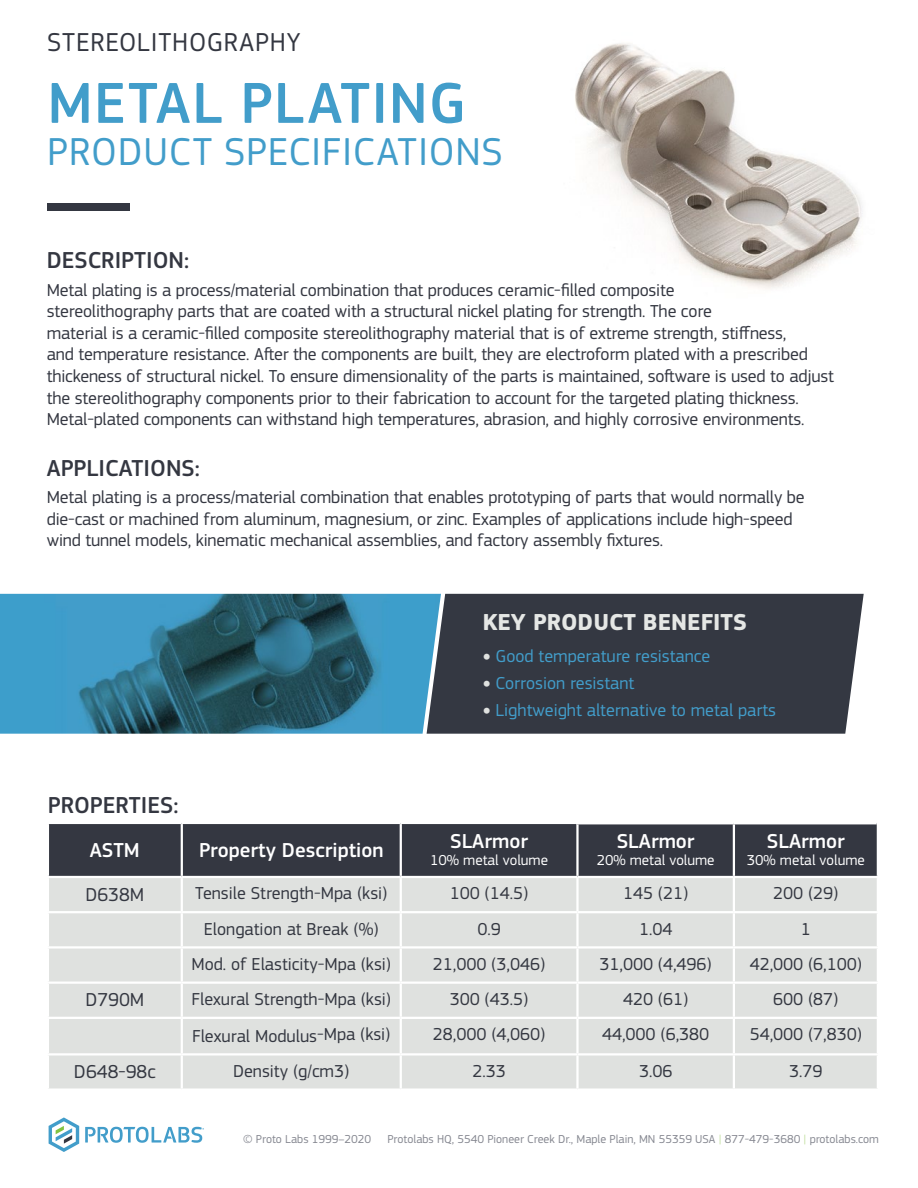
<style>
.page{position:relative;width:918px;height:1188px;background:#fff}
.page>*{position:absolute;margin:0;border:0;box-sizing:border-box;transform-origin:0 0}
.t1{font:500 60px "PF Square Sans Pro";letter-spacing:.02em;color:#429dca}
.t2{font:40.5px "PF Square Sans Pro";letter-spacing:.02em;color:#429dca}
.t3{font:27px "PF Square Sans Pro";letter-spacing:.03em;color:#343741}
.t4{font:500 24px "PF Square Sans Pro";color:#343741}
.t5{font:700 24px "PF Square Sans Pro";color:#e5e7e5}
.t6{font:500 21px "PF Square Sans Pro";color:#fff}
.t7{font:19.5px "PF Square Sans Pro";color:#343741}
.t8{font:18px/21.6px "PF Square Sans Pro";letter-spacing:-.01em;color:#343741}
.t9{font:18px "PF Square Sans Pro";color:#429dca}
.t10{font:15px "PF Square Sans Pro";color:#fff}
.t11{font:12px "PF Square Sans Pro";color:#868891}
.s1{font-weight:900;color:#dfe1df}
.s2{color:#bfdd9b}
</style>
<div class="page">
<img style="left:575px;top:43px;width:288px;height:246px">
<div style="left:47px;top:203px;width:83px;height:8px;background:#343741"></div>
<div style="left:49px;top:824px;width:828px;height:52px;background:#343741"></div>
<div style="left:49px;top:878px;width:132px;height:210px;background:#dfe1df"></div>
<div style="left:183px;top:878px;width:694px;height:210px;background:#dfe1df"></div>
<hr style="left:181px;top:824px;width:2px;height:52px;background:#fff">
<hr style="left:400px;top:824px;width:2px;height:52px;background:#fff">
<hr style="left:576px;top:824px;width:3px;height:52px;background:#fff">
<hr style="left:733px;top:824px;width:2px;height:52px;background:#fff">
<hr style="left:400px;top:878px;width:2px;height:33px;background:#fff">
<hr style="left:576px;top:878px;width:3px;height:33px;background:#fff">
<hr style="left:733px;top:878px;width:2px;height:33px;background:#fff">
<hr style="left:182px;top:911px;width:219px;height:2px;background:#fff">
<hr style="left:401px;top:911px;width:176px;height:2px;background:#fff">
<hr style="left:400px;top:913px;width:2px;height:33px;background:#fff">
<hr style="left:577px;top:911px;width:157px;height:2px;background:#fff">
<hr style="left:576px;top:913px;width:3px;height:33px;background:#fff">
<hr style="left:734px;top:911px;width:145px;height:2px;background:#fff">
<hr style="left:733px;top:913px;width:2px;height:33px;background:#fff">
<hr style="left:182px;top:946px;width:219px;height:3px;background:#fff">
<hr style="left:401px;top:946px;width:176px;height:3px;background:#fff">
<hr style="left:400px;top:949px;width:2px;height:33px;background:#fff">
<hr style="left:577px;top:946px;width:157px;height:3px;background:#fff">
<hr style="left:576px;top:949px;width:3px;height:33px;background:#fff">
<hr style="left:734px;top:946px;width:145px;height:3px;background:#fff">
<hr style="left:733px;top:949px;width:2px;height:33px;background:#fff">
<hr style="left:182px;top:982px;width:219px;height:2px;background:#fff">
<hr style="left:401px;top:982px;width:176px;height:2px;background:#fff">
<hr style="left:400px;top:984px;width:2px;height:33px;background:#fff">
<hr style="left:577px;top:982px;width:157px;height:2px;background:#fff">
<hr style="left:576px;top:984px;width:3px;height:33px;background:#fff">
<hr style="left:734px;top:982px;width:145px;height:2px;background:#fff">
<hr style="left:733px;top:984px;width:2px;height:33px;background:#fff">
<hr style="left:182px;top:1017px;width:219px;height:2px;background:#fff">
<hr style="left:401px;top:1017px;width:176px;height:2px;background:#fff">
<hr style="left:400px;top:1019px;width:2px;height:34px;background:#fff">
<hr style="left:577px;top:1017px;width:157px;height:2px;background:#fff">
<hr style="left:576px;top:1019px;width:3px;height:34px;background:#fff">
<hr style="left:734px;top:1017px;width:145px;height:2px;background:#fff">
<hr style="left:733px;top:1019px;width:2px;height:34px;background:#fff">
<hr style="left:182px;top:1053px;width:219px;height:3px;background:#fff">
<hr style="left:401px;top:1053px;width:176px;height:3px;background:#fff">
<hr style="left:400px;top:1056px;width:2px;height:32px;background:#fff">
<hr style="left:577px;top:1053px;width:157px;height:3px;background:#fff">
<hr style="left:576px;top:1056px;width:3px;height:32px;background:#fff">
<hr style="left:734px;top:1053px;width:145px;height:3px;background:#fff">
<hr style="left:733px;top:1056px;width:2px;height:32px;background:#fff">
<hr style="left:47px;top:911px;width:135px;height:2px;background:#fff">
<hr style="left:47px;top:946px;width:135px;height:3px;background:#fff">
<hr style="left:47px;top:982px;width:135px;height:2px;background:#fff">
<hr style="left:47px;top:1017px;width:135px;height:2px;background:#fff">
<hr style="left:47px;top:1053px;width:135px;height:3px;background:#fff">
<svg style="left:85px;top:1127px;width:119px;height:16px"></svg>
<svg style="left:49px;top:1117px;width:30px;height:35px"></svg>
<div style="left:441px;top:594px;width:423px;height:140px;background:#343842"></div>
<img style="left:0;top:594px;width:441px;height:140px">
<h3 class="t3" style="left:47px;top:26px;width:255px">STEREOLITHOGRAPHY</h3>
<h1 class="t1" style="left:47px;top:68px;width:420px">METAL PLATING</h1>
<h2 class="t2" style="left:47px;top:128px;width:457px">PRODUCT SPECIFICATIONS</h2>
<h3 class="t4" style="left:47px;top:246px;width:144px">DESCRIPTION:</h3>
<p class="t8" style="left:47px;top:279px;width:789px">Metal plating is a process/material combination that produces ceramic-filled composite<br>stereolithography parts that are coated with a structural nickel plating for strength. The core<br>material is a ceramic-filled composite stereolithography material that is of extreme strength, stiffness,<br>and temperature resistance. After the components are built, they are electroform plated with a prescribed thickeness of structural nickel. To ensure dimensionality of the parts is maintained, software is used to adjust the stereolithography components prior to their fabrication to account for the targeted plating thickness.<br>Metal-plated components can withstand high temperatures, abrasion, and highly corrosive environments.</p>
<h3 class="t4" style="left:47px;top:454px;width:155px">APPLICATIONS:</h3>
<p class="t8" style="left:47px;top:486px;width:759px">Metal plating is a process/material combination that enables prototyping of parts that would normally be die-cast or machined from aluminum, magnesium, or zinc. Examples of applications include high-speed wind tunnel models, kinematic mechanical assemblies, and factory assembly fixtures.</p>
<h3 class="t4" style="left:48px;top:791px;width:132px">PROPERTIES:</h3>
<p class="t6" style="left:90px;top:838px;width:52px">ASTM</p>
<p class="t6" style="left:199px;top:838px;width:186px">Property Description</p>
<h3 class="t5" style="left:483px;top:607px;width:266px">KEY PRODUCT BENEFITS</h3>
<p class="t9" style="left:483px;top:645px;width:229px"><span class="s1">•</span> Good temperature resistance</p>
<p class="t9" style="left:483px;top:672px;width:153px"><span class="s1">•</span> Corrosion resistant</p>
<p class="t9" style="left:483px;top:699px;width:295px"><span class="s1">•</span> Lightweight alternative to metal parts</p>
<p class="t6" style="left:450px;top:829px;width:79px">SLArmor</p>
<p class="t10" style="left:430px;top:851px;width:119px">10% metal volume</p>
<p class="t6" style="left:617px;top:829px;width:79px">SLArmor</p>
<p class="t10" style="left:597px;top:851px;width:119px">20% metal volume</p>
<p class="t6" style="left:767px;top:829px;width:79px">SLArmor</p>
<p class="t10" style="left:747px;top:851px;width:119px">30% metal volume</p>
<p class="t7" style="left:85px;top:883px;width:60px">D638M</p>
<p class="t8" style="left:195px;top:883px;width:194px">Tensile Strength-Mpa (ksi)</p>
<p class="t8" style="left:450px;top:883px;width:80px">100 (14.5)</p>
<p class="t8" style="left:623px;top:883px;width:67px">145 (21)</p>
<p class="t8" style="left:773px;top:883px;width:67px">200 (29)</p>
<p class="t8" style="left:204px;top:918px;width:176px">Elongation at Break (%)</p>
<p class="t8" style="left:477px;top:918px;width:25px">0.9</p>
<p class="t8" style="left:639px;top:918px;width:35px">1.04</p>
<p class="t8" style="left:801px;top:918px;width:12px">1</p>
<p class="t8" style="left:191px;top:953px;width:201px">Mod. of Elasticity-Mpa (ksi)</p>
<p class="t8" style="left:433px;top:953px;width:114px">21,000 (3,046)</p>
<p class="t8" style="left:599px;top:953px;width:114px">31,000 (4,496)</p>
<p class="t8" style="left:750px;top:953px;width:114px">42,000 (6,100)</p>
<p class="t7" style="left:85px;top:988px;width:60px">D790M</p>
<p class="t8" style="left:191px;top:989px;width:201px">Flexural Strength-Mpa (ksi)</p>
<p class="t8" style="left:450px;top:989px;width:80px">300 (43.5)</p>
<p class="t8" style="left:623px;top:989px;width:67px">420 (61)</p>
<p class="t8" style="left:773px;top:989px;width:67px">600 (87)</p>
<p class="t8" style="left:192px;top:1025px;width:200px">Flexural Modulus-Mpa (ksi)</p>
<p class="t8" style="left:433px;top:1024px;width:114px">28,000 (4,060)</p>
<p class="t8" style="left:602px;top:1024px;width:109px">44,000 (6,380</p>
<p class="t8" style="left:750px;top:1024px;width:114px">54,000 (7,830)</p>
<p class="t7" style="left:74px;top:1060px;width:83px">D648-98c</p>
<p class="t8" style="left:233px;top:1060px;width:118px">Density (g/cm3)</p>
<p class="t8" style="left:472px;top:1060px;width:35px">2.33</p>
<p class="t8" style="left:639px;top:1060px;width:35px">3.06</p>
<p class="t8" style="left:789px;top:1060px;width:35px">3.79</p>
<p class="t11" style="left:243px;top:1132px;width:130px">© Proto Labs 1999–2020</p>
<p class="t11" style="left:387px;top:1132px;width:493px">Protolabs HQ, 5540 Pioneer Creek Dr., Maple Plain, MN 55359 USA <span class="s2">|</span> 877-479-3680 <span class="s2">|</span> protolabs.com</p>
</div>
